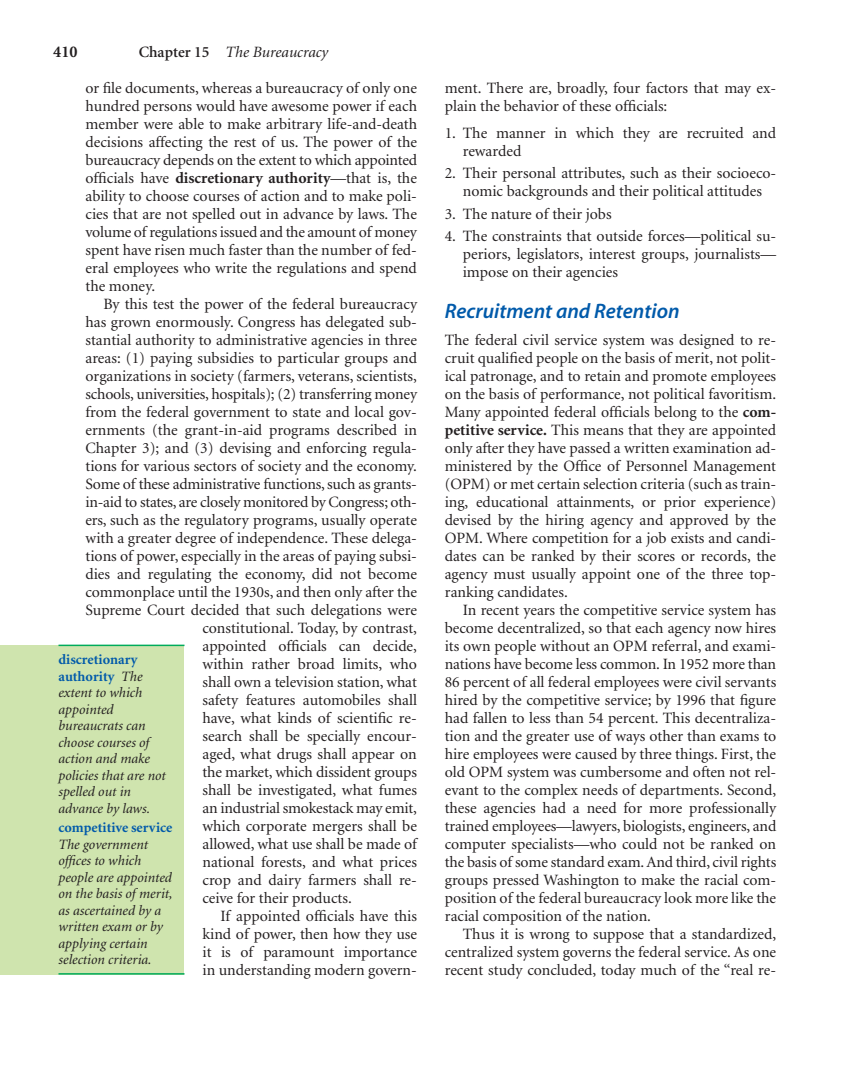
<style>
.page{position:relative;width:864px;height:1080px;background:#fff}
.page>*{position:absolute;margin:0;border:0;box-sizing:border-box;transform-origin:0 0}
.t1{font:21px "Myriad Sem Itl";color:#015aaa}
.t2{font:700 16.5px "Minion";color:#231f20}
.t3{font:15.75px/18px "Minion";color:#231f20}
.t4{font:italic 15.75px "Minion";color:#231f20}
.t5{font:italic 14.25px/16.5px "Minion";color:#231f20}
.s1{font-weight:600;font-style:normal}
.s2{font-weight:700}
.s3{font-weight:700;font-style:normal;color:#015aaa}
</style>
<div class="page">
<div style="left:0;top:645px;width:184px;height:330px;background:#cfe4ae"></div>
<hr style="left:58px;top:645px;width:126px;height:1px;background:#00ab5b">
<hr style="left:58px;top:973px;width:126px;height:2px;background:#00ab5b">
<p class="t2" style="left:53px;top:45px;width:26px">410</p>
<p class="t4" style="left:139px;top:46px;width:191px"><span class="s1">Chapter 15</span> The Bureaucracy</p>
<p class="t3" style="left:86px;top:80px;width:333px">or file documents, whereas a bureaucracy of only one</p>
<p class="t3" style="left:86px;top:98px;width:333px">hundred persons would have awesome power if each</p>
<p class="t3" style="left:86px;top:116px;width:333px">member were able to make arbitrary life-and-death</p>
<p class="t3" style="left:86px;top:134px;width:333px">decisions affecting the rest of us. The power of the</p>
<p class="t3" style="left:86px;top:152px;width:333px">bureaucracy depends on the extent to which appointed</p>
<p class="t3" style="left:86px;top:170px;width:333px">officials have <span class="s2">discretionary authority</span>—that is, the</p>
<p class="t3" style="left:86px;top:188px;width:333px">ability to choose courses of action and to make poli-</p>
<p class="t3" style="left:86px;top:206px;width:333px">cies that are not spelled out in advance by laws. The</p>
<p class="t3" style="left:86px;top:224px;width:333px">volume of regulations issued and the amount of money</p>
<p class="t3" style="left:86px;top:242px;width:333px">spent have risen much faster than the number of fed-</p>
<p class="t3" style="left:86px;top:260px;width:333px">eral employees who write the regulations and spend</p>
<p class="t3" style="left:86px;top:278px;width:71px">the money.</p>
<p class="t3" style="left:104px;top:296px;width:315px">By this test the power of the federal bureaucracy</p>
<p class="t3" style="left:86px;top:314px;width:333px">has grown enormously. Congress has delegated sub-</p>
<p class="t3" style="left:86px;top:332px;width:333px">stantial authority to administrative agencies in three</p>
<p class="t3" style="left:86px;top:350px;width:333px">areas: (1) paying subsidies to particular groups and</p>
<p class="t3" style="left:86px;top:368px;width:333px">organizations in society (farmers, veterans, scientists,</p>
<p class="t3" style="left:86px;top:386px;width:333px">schools, universities, hospitals); (2) transferring money</p>
<p class="t3" style="left:86px;top:404px;width:333px">from the federal government to state and local gov-</p>
<p class="t3" style="left:86px;top:422px;width:333px">ernments (the grant-in-aid programs described in</p>
<p class="t3" style="left:86px;top:440px;width:333px">Chapter 3); and (3) devising and enforcing regula-</p>
<p class="t3" style="left:86px;top:458px;width:333px">tions for various sectors of society and the economy.</p>
<p class="t3" style="left:86px;top:476px;width:333px">Some of these administrative functions, such as grants-</p>
<p class="t3" style="left:86px;top:494px;width:333px">in-aid to states, are closely monitored by Congress; oth-</p>
<p class="t3" style="left:86px;top:512px;width:333px">ers, such as the regulatory programs, usually operate</p>
<p class="t3" style="left:86px;top:530px;width:333px">with a greater degree of independence. These delega-</p>
<p class="t3" style="left:86px;top:548px;width:333px">tions of power, especially in the areas of paying subsi-</p>
<p class="t3" style="left:86px;top:566px;width:333px">dies and regulating the economy, did not become</p>
<p class="t3" style="left:86px;top:584px;width:333px">commonplace until the 1930s, and then only after the</p>
<p class="t3" style="left:86px;top:602px;width:333px">Supreme Court decided that such delegations were</p>
<p class="t3" style="left:203px;top:620px;width:216px">constitutional. Today, by contrast,</p>
<p class="t3" style="left:203px;top:638px;width:216px">appointed officials can decide,</p>
<p class="t3" style="left:203px;top:656px;width:216px">within rather broad limits, who</p>
<p class="t3" style="left:203px;top:674px;width:216px">shall own a television station, what</p>
<p class="t3" style="left:203px;top:692px;width:216px">safety features automobiles shall</p>
<p class="t3" style="left:203px;top:710px;width:216px">have, what kinds of scientific re-</p>
<p class="t3" style="left:203px;top:728px;width:216px">search shall be specially encour-</p>
<p class="t3" style="left:203px;top:746px;width:216px">aged, what drugs shall appear on</p>
<p class="t3" style="left:203px;top:764px;width:216px">the market, which dissident groups</p>
<p class="t3" style="left:203px;top:782px;width:216px">shall be investigated, what fumes</p>
<p class="t3" style="left:203px;top:800px;width:216px">an industrial smokestack may emit,</p>
<p class="t3" style="left:203px;top:818px;width:216px">which corporate mergers shall be</p>
<p class="t3" style="left:203px;top:836px;width:216px">allowed, what use shall be made of</p>
<p class="t3" style="left:203px;top:854px;width:216px">national forests, and what prices</p>
<p class="t3" style="left:203px;top:872px;width:216px">crop and dairy farmers shall re-</p>
<p class="t3" style="left:203px;top:890px;width:151px">ceive for their products.</p>
<p class="t3" style="left:221px;top:908px;width:198px">If appointed officials have this</p>
<p class="t3" style="left:203px;top:926px;width:216px">kind of power, then how they use</p>
<p class="t3" style="left:203px;top:944px;width:216px">it is of paramount importance</p>
<p class="t3" style="left:203px;top:962px;width:216px">in understanding modern govern-</p>
<p class="t5" style="left:58px;top:653px;width:109px"><span class="s3">discretionary authority</span> The extent to which appointed bureaucrats can choose courses of action and make policies that are not spelled out in advance by laws.</p>
<p class="t5" style="left:58px;top:821px;width:116px"><span class="s3">competitive service<br></span>The government offices to which people are appointed on the basis of merit, as ascertained by a written exam or by applying certain selection criteria.</p>
<p class="t3" style="left:445px;top:80px;width:333px">ment. There are, broadly, four factors that may ex&shy;plain the behavior of these officials:</p>
<p class="t3" style="left:463px;top:125px;width:315px;text-indent:-18px">1. The manner in which they are recruited and rewarded</p>
<p class="t3" style="left:445px;top:166px;width:333px;text-align:center">2. Their personal attributes, such as their socioeco&shy;nomic backgrounds and their political attitudes</p>
<p class="t3" style="left:445px;top:206px;width:168px">3. The nature of their jobs</p>
<p class="t3" style="left:463px;top:229px;width:315px;text-align:justify;text-indent:-18px">4. The constraints that outside forces—political su&shy;periors, legislators, interest groups, journalists— impose on their agencies</p>
<p class="t1" style="left:445px;top:303px;width:236px">Recruitment and Retention</p>
<p class="t3" style="left:445px;top:332px;width:333px">The federal civil service system was designed to re-</p>
<p class="t3" style="left:445px;top:350px;width:333px">cruit qualified people on the basis of merit, not polit-</p>
<p class="t3" style="left:445px;top:368px;width:333px">ical patronage, and to retain and promote employees</p>
<p class="t3" style="left:445px;top:386px;width:333px">on the basis of performance, not political favoritism.</p>
<p class="t3" style="left:445px;top:404px;width:333px">Many appointed federal officials belong to the <span class="s2">com-</span></p>
<p class="t3" style="left:445px;top:422px;width:333px"><span class="s2">petitive service.</span> This means that they are appointed</p>
<p class="t3" style="left:445px;top:440px;width:333px">only after they have passed a written examination ad-</p>
<p class="t3" style="left:445px;top:458px;width:333px">ministered by the Office of Personnel Management</p>
<p class="t3" style="left:445px;top:476px;width:333px">(OPM) or met certain selection criteria (such as train-</p>
<p class="t3" style="left:445px;top:494px;width:333px">ing, educational attainments, or prior experience)</p>
<p class="t3" style="left:445px;top:512px;width:333px">devised by the hiring agency and approved by the</p>
<p class="t3" style="left:445px;top:530px;width:333px">OPM. Where competition for a job exists and candi-</p>
<p class="t3" style="left:445px;top:548px;width:333px">dates can be ranked by their scores or records, the</p>
<p class="t3" style="left:445px;top:566px;width:333px">agency must usually appoint one of the three top-</p>
<p class="t3" style="left:445px;top:584px;width:125px">ranking candidates.</p>
<p class="t3" style="left:463px;top:602px;width:315px">In recent years the competitive service system has</p>
<p class="t3" style="left:445px;top:620px;width:333px">become decentralized, so that each agency now hires</p>
<p class="t3" style="left:445px;top:638px;width:333px">its own people without an OPM referral, and exami-</p>
<p class="t3" style="left:445px;top:656px;width:333px">nations have become less common. In 1952 more than</p>
<p class="t3" style="left:445px;top:674px;width:333px">86 percent of all federal employees were civil servants</p>
<p class="t3" style="left:445px;top:692px;width:333px">hired by the competitive service; by 1996 that figure</p>
<p class="t3" style="left:445px;top:710px;width:333px">had fallen to less than 54 percent. This decentraliza-</p>
<p class="t3" style="left:445px;top:728px;width:333px">tion and the greater use of ways other than exams to</p>
<p class="t3" style="left:445px;top:746px;width:333px">hire employees were caused by three things. First, the</p>
<p class="t3" style="left:445px;top:764px;width:333px">old OPM system was cumbersome and often not rel-</p>
<p class="t3" style="left:445px;top:782px;width:333px">evant to the complex needs of departments. Second,</p>
<p class="t3" style="left:445px;top:800px;width:333px">these agencies had a need for more professionally</p>
<p class="t3" style="left:445px;top:818px;width:333px">trained employees—lawyers, biologists, engineers, and</p>
<p class="t3" style="left:445px;top:836px;width:333px">computer specialists—who could not be ranked on</p>
<p class="t3" style="left:445px;top:854px;width:333px">the basis of some standard exam. And third, civil rights</p>
<p class="t3" style="left:445px;top:872px;width:333px">groups pressed Washington to make the racial com-</p>
<p class="t3" style="left:445px;top:890px;width:333px">position of the federal bureaucracy look more like the</p>
<p class="t3" style="left:445px;top:908px;width:208px">racial composition of the nation.</p>
<p class="t3" style="left:463px;top:926px;width:315px">Thus it is wrong to suppose that a standardized,</p>
<p class="t3" style="left:445px;top:944px;width:333px">centralized system governs the federal service. As one</p>
<p class="t3" style="left:445px;top:962px;width:333px">recent study concluded, today much of the “real re-</p>
</div>
